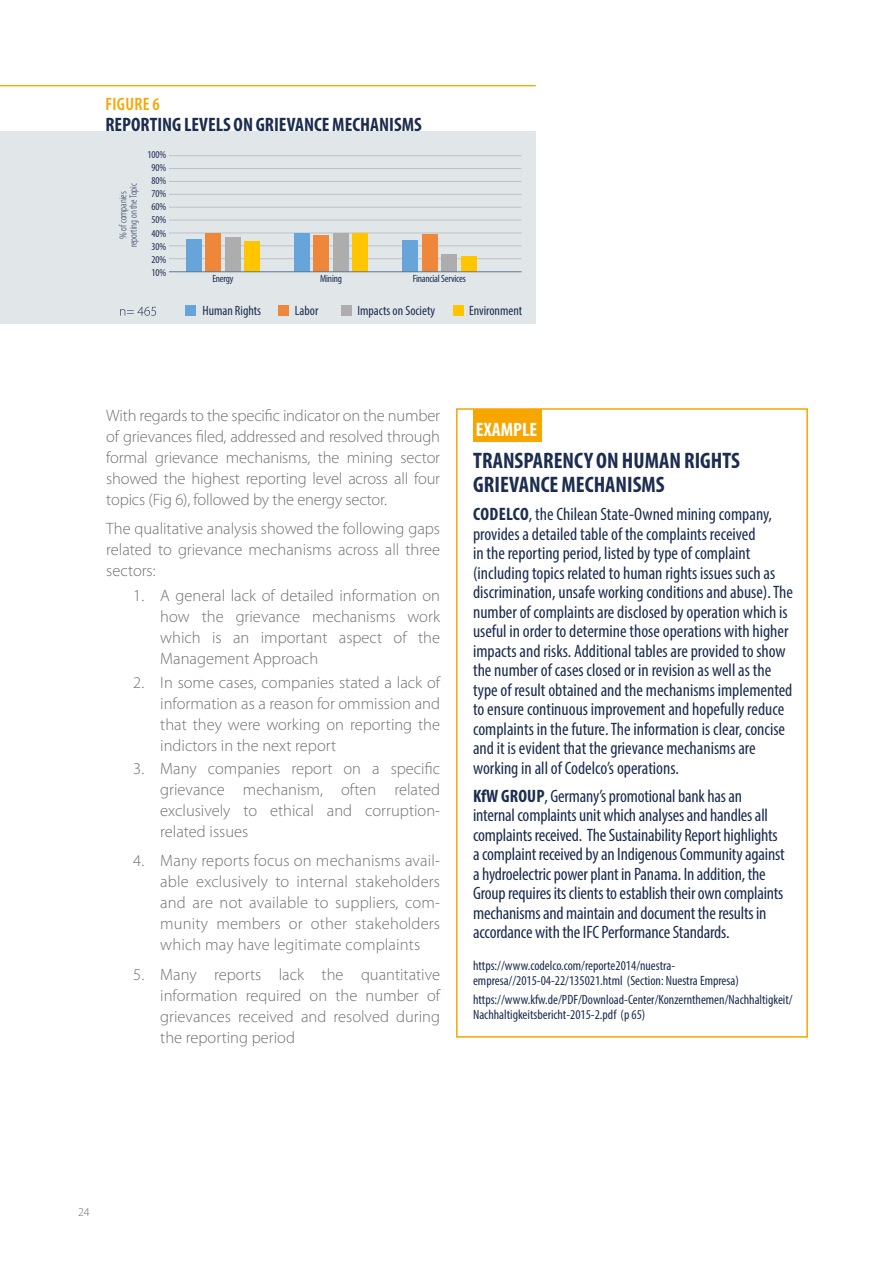
<style>
.page{position:relative;width:893px;height:1263px;background:#fff}
.page>*{position:absolute;margin:0;border:0;box-sizing:border-box;transform-origin:0 0}
.t1{font:700 condensed 22.5px/24px "Myriad Pro";color:#1c2d50}
.t2{font:700 condensed 19.5px "Myriad Pro";color:#1c2d50}
.t3{font:700 condensed 19.5px "Myriad Pro";color:#fff}
.t4{font:condensed 18px/19.5px "Myriad Pro";color:#1c2d50}
.t5{font:600 condensed 18px "Myriad Pro";letter-spacing:.02em;color:#f7a600}
.t6{font:300 16.5px/21px "Myriad Pro";color:#706f6f;text-align:justify}
.t7{font:condensed 13.5px/15px "Myriad Pro";color:#1c2d50}
.t8{font:300 12px "Myriad Pro";color:#706f6f}
.t9{font:300 condensed 10.5px/10.5px "Myriad Pro";color:#1c2d50;text-align:center}
.t10{font:condensed 10.5px/13px "Myriad Pro";color:#1c2d50;text-align:center}
.t11{font:condensed 10.5px "Myriad Pro";letter-spacing:-.02em;color:#1c2d50}
.s1{font-weight:700}
</style>
<div class="page">
<div style="left:473px;top:409px;width:68px;height:32px;background:#f7a600"></div>
<div style="left:456px;top:408px;width:352px;height:629px;border:2px solid #f7a600"></div>
<hr style="left:0;top:85px;width:536px;height:1px;background:#f7a600">
<div style="left:0;top:131px;width:536px;height:193px;background:#e1e6e9"></div>
<hr style="left:169px;top:246px;width:353px;height:1px;background:#bbc2c7">
<hr style="left:169px;top:220px;width:353px;height:1px;background:#bbc2c7">
<hr style="left:169px;top:194px;width:353px;height:1px;background:#bbc2c7">
<hr style="left:169px;top:168px;width:353px;height:1px;background:#bbc2c7">
<hr style="left:169px;top:258px;width:353px;height:1px;background:#bbc2c7">
<hr style="left:169px;top:233px;width:353px;height:1px;background:#bbc2c7">
<hr style="left:169px;top:207px;width:353px;height:1px;background:#bbc2c7">
<hr style="left:169px;top:181px;width:353px;height:1px;background:#bbc2c7">
<hr style="left:169px;top:155px;width:353px;height:1px;background:#bbc2c7">
<div style="left:186px;top:239px;width:16px;height:32px;background:#66a4d9"></div>
<div style="left:205px;top:233px;width:16px;height:38px;background:#ef873b"></div>
<div style="left:225px;top:237px;width:15px;height:34px;background:#adadad"></div>
<div style="left:244px;top:241px;width:16px;height:30px;background:#ffc600"></div>
<div style="left:294px;top:233px;width:16px;height:38px;background:#66a4d9"></div>
<div style="left:314px;top:235px;width:15px;height:36px;background:#ef873b"></div>
<div style="left:333px;top:233px;width:16px;height:38px;background:#adadad"></div>
<div style="left:352px;top:233px;width:16px;height:38px;background:#ffc600"></div>
<div style="left:402px;top:240px;width:16px;height:31px;background:#66a4d9"></div>
<div style="left:422px;top:234px;width:15px;height:37px;background:#ef873b"></div>
<div style="left:441px;top:254px;width:16px;height:17px;background:#adadad"></div>
<div style="left:461px;top:256px;width:15px;height:15px;background:#ffc600"></div>
<div style="left:186px;top:305px;width:10px;height:10px;background:#66a4d9"></div>
<div style="left:279px;top:305px;width:10px;height:10px;background:#ef873b"></div>
<div style="left:341px;top:305px;width:11px;height:10px;background:#adadad"></div>
<div style="left:453px;top:305px;width:10px;height:10px;background:#ffc600"></div>
<hr style="left:169px;top:271px;width:353px;height:1px;background:#60798c">
<svg style="left:120px;top:307px;width:36px;height:9px"></svg>
<p class="t5" style="left:105px;top:93px;width:56px">FIGURE 6</p>
<p class="t2" style="left:105px;top:113px;width:318px">REPORTING LEVELS ON GRIEVANCE MECHANISMS</p>
<p class="t9" style="left:118px;top:247px;width:66px;rotate:-90deg">% of companies reporting on the Topic</p>
<p class="t10" style="left:147px;top:148px;width:20px">100%<br>90%<br>80%<br>70%<br>60%<br>50%<br>40%<br>30%<br>20%<br>10%</p>
<p class="t11" style="left:212px;top:272px;width:22px">Energy</p>
<p class="t11" style="left:320px;top:272px;width:23px">Mining</p>
<p class="t11" style="left:413px;top:272px;width:54px">Financial Services</p>
<p class="t7" style="left:202px;top:303px;width:60px">Human Rights</p>
<p class="t7" style="left:295px;top:303px;width:25px">Labor</p>
<p class="t7" style="left:358px;top:303px;width:79px">Impacts on Society</p>
<p class="t7" style="left:469px;top:303px;width:55px">Environment</p>
<p class="t6" style="left:106px;top:404px;width:335px">With regards to the specific indicator on the number of grievances filed, addressed and resolved through formal grievance mechanisms, the mining sector showed the highest reporting level across all four topics (Fig 6), followed by the energy sector.</p>
<p class="t6" style="left:106px;top:518px;width:335px">The qualitative analysis showed the following gaps related to grievance mechanisms across all three sectors:</p>
<p class="t6" style="left:160px;top:585px;width:281px;text-indent:-27px">1. A general lack of detailed information on how the grievance mechanisms work which is an important aspect of the Management Approach</p>
<p class="t6" style="left:160px;top:671px;width:281px;text-indent:-27px">2. In some cases, companies stated a lack of information as a reason for ommission and that they were working on reporting the indictors in the next report</p>
<p class="t6" style="left:160px;top:757px;width:281px;text-indent:-27px">3. Many companies report on a specific grievance mechanism, often related exclusively to ethical and corruption&shy;related issues</p>
<p class="t6" style="left:160px;top:850px;width:281px;text-indent:-27px">4. Many reports focus on mechanisms avail&shy;able exclusively to internal stakeholders and are not available to suppliers, com&shy;munity members or other stakeholders which may have legitimate complaints</p>
<p class="t6" style="left:160px;top:964px;width:281px;text-indent:-27px">5. Many reports lack the quantitative information required on the number of grievances received and resolved during the reporting period</p>
<p class="t3" style="left:476px;top:417px;width:63px">EXAMPLE</p>
<p class="t1" style="left:473px;top:448px;width:268px">TRANSPARENCY ON HUMAN RIGHTS<br>GRIEVANCE MECHANISMS</p>
<p class="t4" style="left:473px;top:504px;width:321px"><span class="s1">CODELCO</span>, the Chilean State-Owned mining company, provides a detailed table of the complaints received<br>in the reporting period, listed by type of complaint (including topics related to human rights issues such as discrimination, unsafe working conditions and abuse). The number of complaints are disclosed by operation which is useful in order to determine those operations with higher impacts and risks. Additional tables are provided to show the number of cases closed or in revision as well as the type of result obtained and the mechanisms implemented to ensure continuous improvement and hopefully reduce complaints in the future. The information is clear, concise and it is evident that the grievance mechanisms are working in all of Codelco’s operations.</p>
<p class="t4" style="left:473px;top:786px;width:313px"><span class="s1">KfW GROUP</span>, Germany’s promotional bank has an internal complaints unit which analyses and handles all complaints received. The Sustainability Report highlights a complaint received by an Indigenous Community against a hydroelectric power plant in Panama. In addition, the Group requires its clients to establish their own complaints mechanisms and maintain and document the results in accordance with the IFC Performance Standards.</p>
<p class="t7" style="left:473px;top:958px;width:267px">https://www.codelco.com/reporte2014/nuestra&shy;empresa//2015-04-22/135021.html (Section: Nuestra Empresa)</p>
<p class="t7" style="left:473px;top:992px;width:321px">https://www.kfw.de/PDF/Download-Center/Konzernthemen/Nachhaltigkeit/<br>Nachhaltigkeitsbericht-2015-2.pdf (p 65)</p>
<p class="t8" style="left:78px;top:1205px;width:13px">24</p>
</div>
